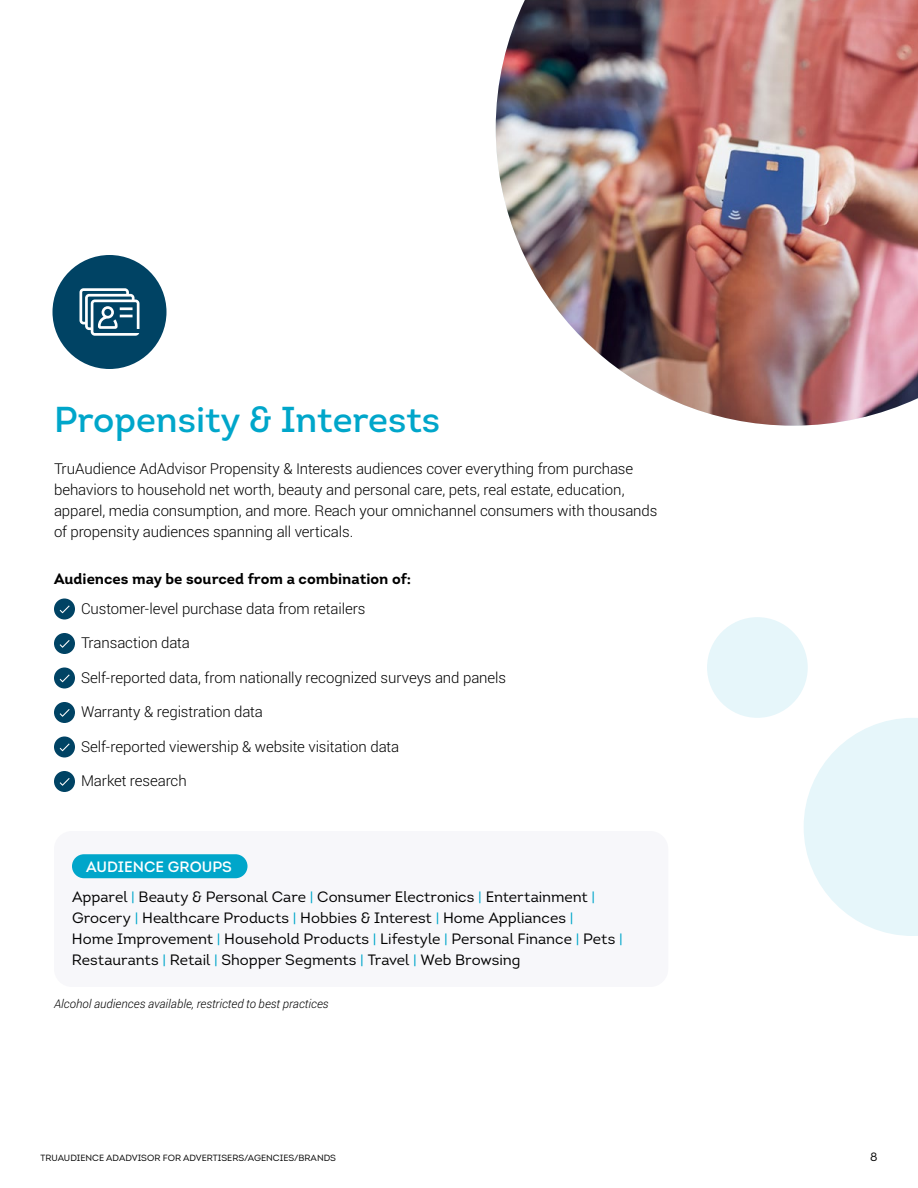
<style>
.page{position:relative;width:918px;height:1188px;background:#fff}
.page>*{position:absolute;margin:0;border:0;box-sizing:border-box;transform-origin:0 0}
.t1{font:600 36px "Intro";color:#00a6ca}
.t2{font:300 15px/21px "Roboto";letter-spacing:-.005em;color:#000}
.t3{font:15px/21px "Intro";color:#000}
.t4{font:700 15px "Intro";color:#000}
.t5{font:15px "Intro Semi Bold Caps";color:#fff}
.t6{font:italic 300 12px "Roboto";letter-spacing:.005em;color:#000}
.t7{font:12px "Intro";color:#000}
.t8{font:9px "Intro";color:#000}
.s1{color:#00a6ca}
</style>
<div class="page">
<div style="left:54px;top:598px;width:21px;height:22px;background:#004364;border-radius:50%"></div>
<svg style="left:60px;top:605px;width:10px;height:8px"></svg>
<div style="left:54px;top:633px;width:21px;height:21px;background:#004364;border-radius:50%"></div>
<svg style="left:60px;top:640px;width:10px;height:8px"></svg>
<div style="left:54px;top:668px;width:21px;height:20px;background:#004364;border-radius:50%"></div>
<svg style="left:60px;top:674px;width:10px;height:8px"></svg>
<div style="left:54px;top:702px;width:21px;height:21px;background:#004364;border-radius:50%"></div>
<svg style="left:60px;top:709px;width:10px;height:8px"></svg>
<div style="left:54px;top:736px;width:21px;height:22px;background:#004364;border-radius:50%"></div>
<svg style="left:60px;top:743px;width:10px;height:8px"></svg>
<div style="left:54px;top:771px;width:21px;height:21px;background:#004364;border-radius:50%"></div>
<svg style="left:60px;top:778px;width:10px;height:8px"></svg>
<div style="left:54px;top:831px;width:614px;height:156px;background:#f7f7fa;border-radius:18px"></div>
<div style="left:72px;top:854px;width:176px;height:24px;background:#00a6ca;border-radius:12px"></div>
<img style="left:496px;top:0;width:422px;height:426px">
<div style="left:52px;top:255px;width:114px;height:114px;background:#004364;border-radius:50%"></div>
<svg style="left:80px;top:288px;width:60px;height:48px"></svg>
<svg style="left:804px;top:718px;width:114px;height:218px"></svg>
<div style="left:707px;top:617px;width:101px;height:101px;background:#e6f6fa;border-radius:50%"></div>
<h1 class="t1" style="left:54px;top:397px;width:388px">Propensity &amp; Interests</h1>
<p class="t2" style="left:54px;top:458px;width:605px">TruAudience AdAdvisor Propensity &amp; Interests audiences cover everything from purchase behaviors to household net worth, beauty and personal care, pets, real estate, education, apparel, media consumption, and more. Reach your omnichannel consumers with thousands of propensity audiences spanning all verticals.</p>
<p class="t4" style="left:54px;top:569px;width:359px">Audiences may be sourced from a combination of:</p>
<p class="t2" style="left:81px;top:597px;width:286px">Customer-level purchase data from retailers</p>
<p class="t2" style="left:81px;top:632px;width:111px">Transaction data</p>
<p class="t2" style="left:81px;top:666px;width:427px">Self-reported data, from nationally recognized surveys and panels</p>
<p class="t2" style="left:81px;top:701px;width:184px">Warranty &amp; registration data</p>
<p class="t2" style="left:81px;top:735px;width:320px">Self-reported viewership &amp; website visitation data</p>
<p class="t2" style="left:81px;top:770px;width:107px">Market research</p>
<p class="t5" style="left:86px;top:857px;width:147px">AUDIENCE GROUPS</p>
<p class="t3" style="left:72px;top:886px;width:552px">Apparel <span class="s1">|</span> Beauty &amp; Personal Care <span class="s1">|</span> Consumer Electronics <span class="s1">|</span> Entertainment <span class="s1">| </span>Grocery <span class="s1">|</span> Healthcare Products <span class="s1">|</span> Hobbies &amp; Interest <span class="s1">|</span> Home Appliances <span class="s1">|<br></span>Home Improvement <span class="s1">|</span> Household Products <span class="s1">|</span> Lifestyle <span class="s1">|</span> Personal Finance <span class="s1">|</span> Pets <span class="s1">| </span>Restaurants <span class="s1">|</span> Retail <span class="s1">|</span> Shopper Segments <span class="s1">|</span> Travel <span class="s1">|</span> Web Browsing</p>
<p class="t6" style="left:54px;top:995px;width:276px">Alcohol audiences available, restricted to best practices</p>
<p class="t8" style="left:40px;top:1152px;width:297px">TRUAUDIENCE ADADVISOR FOR ADVERTISERS/AGENCIES/BRANDS</p>
<p class="t7" style="left:870px;top:1149px;width:9px">8</p>
</div>
